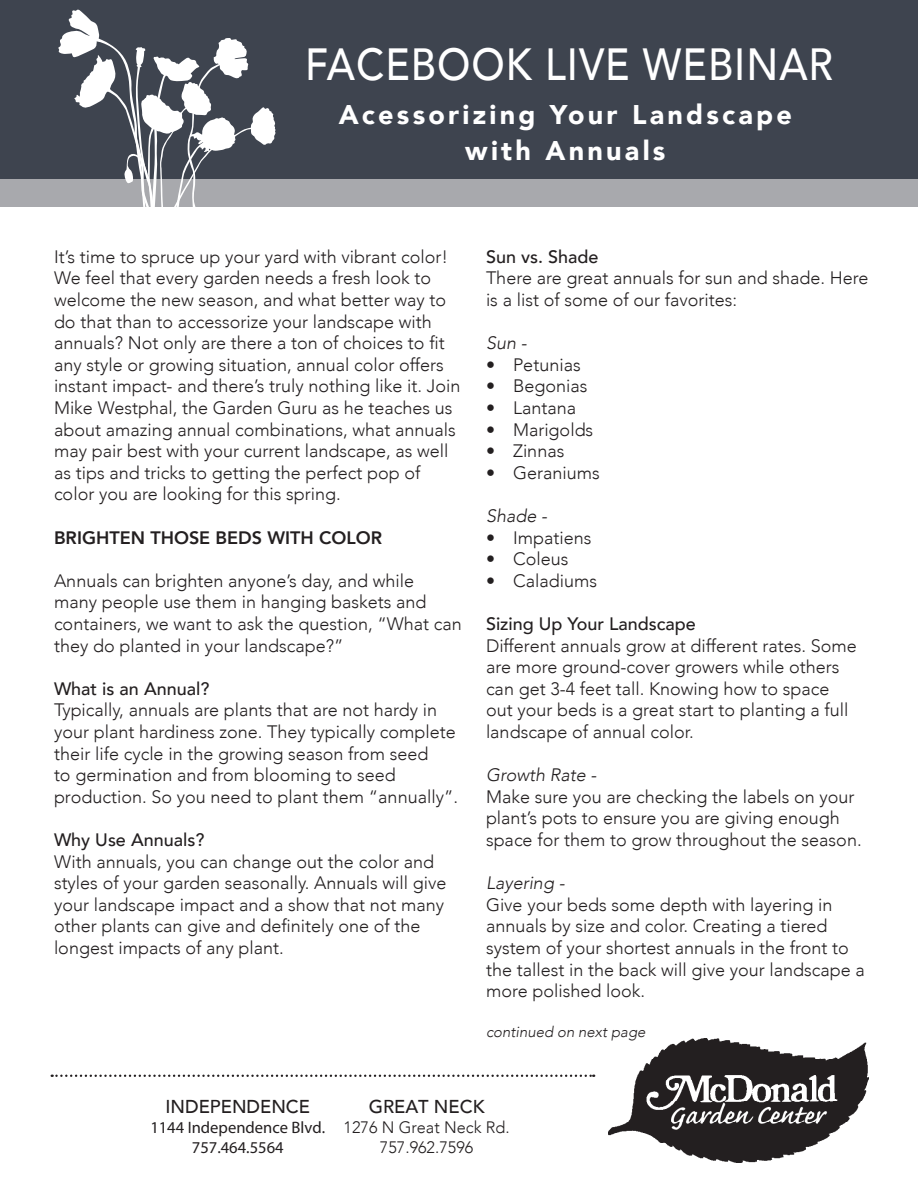
<style>
.page{position:relative;width:918px;height:1188px;background:#fff}
.page>*{position:absolute;margin:0;border:0;box-sizing:border-box;transform-origin:0 0}
.Title_1{font:500 45px "Avenir";letter-spacing:.025em;color:#fff;scale:.89 1}
.t1{font:900 27px "Avenir";letter-spacing:.12em;color:#fff}
.t2{font:500 18.6px "Avenir";color:#231f20}
.t3{font:300 18px/21.6px "Avenir";color:#231f20}
.t4{font:500 18px "Avenir";color:#231f20}
.t5{font:italic 300 18px "Avenir";color:#231f20}
.t6{font:800 18px "Avenir";color:#231f20}
.address{font:16.5px/19.8px "Myriad Pro";color:#231f20;text-align:center}
.t7{font:300 16.5px "Avenir";color:#231f20}
.t8{font:italic 300 15px "Avenir";color:#231f20}
</style>
<div class="page">
<div style="left:0;top:0;width:918px;height:180px;background:#3e444f"></div>
<div style="left:0;top:180px;width:918px;height:27px;background:#a8a9ad"></div>
<svg style="left:58px;top:9px;width:218px;height:198px"></svg>
<img style="left:609px;top:1038px;width:260px;height:124px">
<svg style="left:52px;top:1075px;width:542px;height:2px"></svg>
<p class="Title_1" style="left:305px;top:26px;width:595px">FACEBOOK LIVE WEBINAR</p>
<p class="t1" style="left:339px;top:91px;width:455px">Acessorizing Your Landscape</p>
<p class="t1" style="left:465px;top:127px;width:202px">with Annuals</p>
<p class="t3" style="left:54px;top:246px;width:408px">It’s time to spruce up your yard with vibrant color!<br>We feel that every garden needs a fresh look to welcome the new season, and what better way to do that than to accessorize your landscape with annuals? Not only are there a ton of choices to fit any style or growing situation, annual color offers instant impact- and there’s truly nothing like it. Join Mike Westphal, the Garden Guru as he teaches us about amazing annual combinations, what annuals may pair best with your current landscape, as well as tips and tricks to getting the perfect pop of color you are looking for this spring.</p>
<p class="t6" style="left:54px;top:523px;width:330px">BRIGHTEN THOSE BEDS WITH COLOR</p>
<p class="t3" style="left:54px;top:570px;width:362px">Annuals can brighten anyone’s day, and while</p>
<p class="t3" style="left:54px;top:591px;width:409px">many people use them in hanging baskets and containers, we want to ask the question, “What can they do planted in your landscape?”</p>
<p class="t4" style="left:54px;top:673px;width:157px">What is an Annual?</p>
<p class="t3" style="left:54px;top:699px;width:406px">Typically, annuals are plants that are not hardy in your plant hardiness zone. They typically complete their life cycle in the growing season from seed<br>to germination and from blooming to seed production. So you need to plant them “annually”.</p>
<p class="t4" style="left:54px;top:824px;width:152px">Why Use Annuals?</p>
<p class="t3" style="left:54px;top:851px;width:394px">With annuals, you can change out the color and styles of your garden seasonally. Annuals will give your landscape impact and a show that not many other plants can give and definitely one of the longest impacts of any plant.</p>
<p class="t4" style="left:486px;top:241px;width:114px">Sun vs. Shade</p>
<p class="t3" style="left:486px;top:267px;width:384px">There are great annuals for sun and shade. Here is a list of some of our favorites:</p>
<p class="t5" style="left:486px;top:332px;width:42px">Sun -</p>
<p class="t3" style="left:486px;top:354px;width:96px">• Petunias</p>
<p class="t3" style="left:486px;top:375px;width:103px">• Begonias</p>
<p class="t3" style="left:486px;top:397px;width:92px">• Lantana</p>
<p class="t3" style="left:486px;top:419px;width:109px">• Marigolds</p>
<p class="t3" style="left:486px;top:440px;width:80px">• Zinnas</p>
<p class="t3" style="left:486px;top:462px;width:115px">• Geraniums</p>
<p class="t5" style="left:486px;top:505px;width:63px">Shade -</p>
<p class="t3" style="left:486px;top:527px;width:107px">• Impatiens</p>
<p class="t3" style="left:486px;top:548px;width:84px">• Coleus</p>
<p class="t3" style="left:486px;top:570px;width:113px">• Caladiums</p>
<p class="t4" style="left:486px;top:608px;width:211px">Sizing Up Your Landscape</p>
<p class="t3" style="left:486px;top:635px;width:372px">Different annuals grow at different rates. Some are more ground-cover growers while others can get 3-4 feet tall. Knowing how to space out your beds is a great start to planting a full landscape of annual color.</p>
<p class="t5" style="left:486px;top:764px;width:112px">Growth Rate -</p>
<p class="t3" style="left:486px;top:786px;width:377px">Make sure you are checking the labels on your plant’s pots to ensure you are giving enough space for them to grow throughout the season.</p>
<p class="t5" style="left:486px;top:872px;width:80px">Layering -</p>
<p class="t3" style="left:486px;top:894px;width:380px">Give your beds some depth with layering in annuals by size and color. Creating a tiered system of your shortest annuals in the front to the tallest in the back will give your landscape a more polished look.</p>
<p class="t8" style="left:486px;top:1023px;width:161px">continued on next page</p>
<p class="t2" style="left:165px;top:1091px;width:146px">INDEPENDENCE</p>
<p class="address" style="left:150px;top:1117px;width:176px">1144 Independence Blvd.<br>757.464.5564</p>
<p class="t2" style="left:369px;top:1091px;width:117px">GREAT NECK</p>
<p class="t7" style="left:344px;top:1118px;width:168px">1276 N Great Neck Rd.</p>
<p class="t7" style="left:380px;top:1137px;width:95px">757.962.7596</p>
</div>
